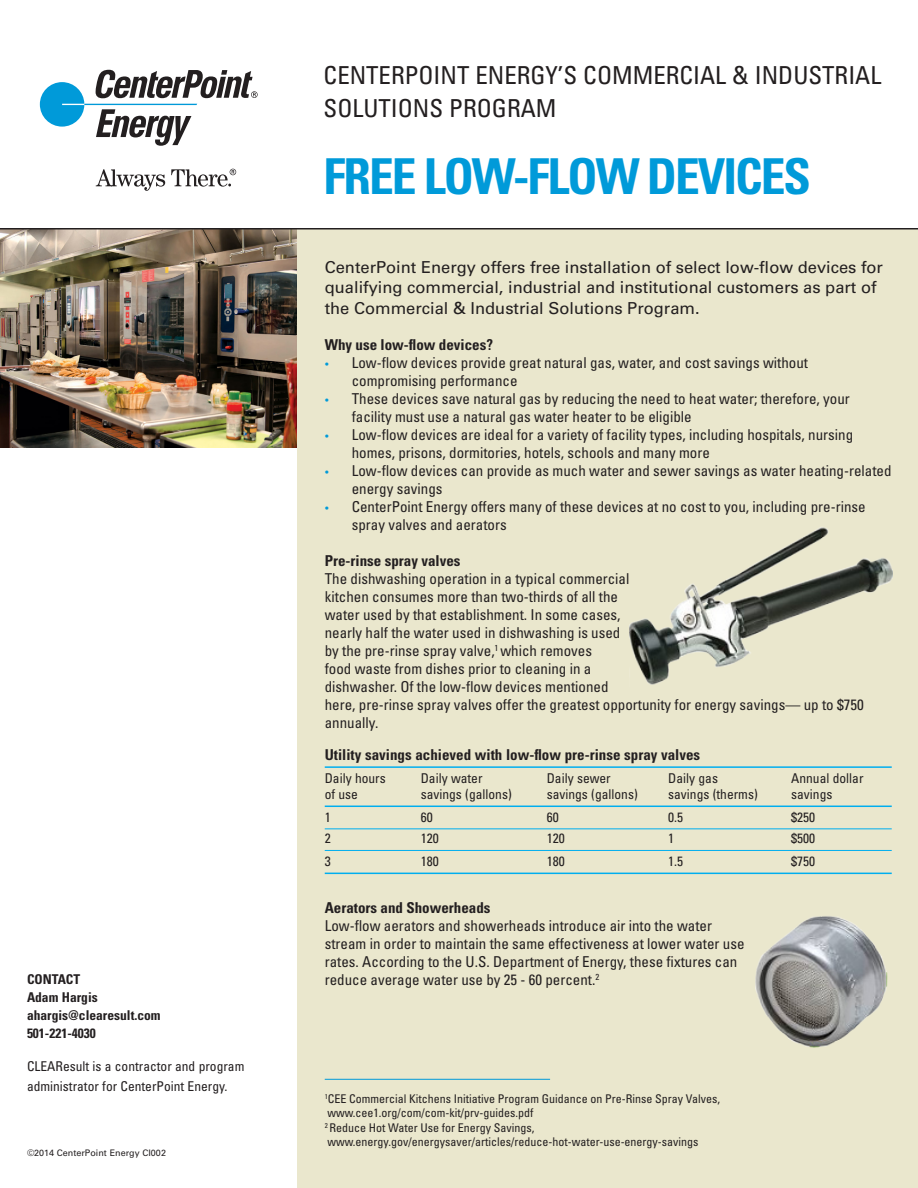
<style>
.page{position:relative;width:918px;height:1188px;background:#fff}
.page>*{position:absolute;margin:0;border:0;box-sizing:border-box;transform-origin:0 0}
.Header_main_caps{font:700 condensed 49.5px "Univers LT Std";letter-spacing:-.04em;color:#009ad9}
.Agreement_bulleted_b{font:condensed 24.75px/33px "Univers LT Std";color:#231f20}
.t1{font:16.5px/19.8px "Univers";color:#231f20}
.t2{font:condensed 15px/18px "Univers LT Std";color:#231f20}
.t3{font:700 condensed 15px "Univers LT Std";color:#231f20}
.Sidebar_body_copy{font:condensed 13.5px/19.5px "Univers LT Std";color:#231f20}
.t4{font:700 condensed 13.5px "Univers LT Std";color:#231f20}
.t5{font:condensed 12px/14.4px "Univers LT Std";color:#231f20}
.t6{font:9px "Univers";color:#231f20}
.s1{font-family:"Myriad Pro";font-stretch:normal;color:#009ad9}
</style>
<div class="page">
<div style="left:297px;top:230px;width:621px;height:958px;background:#eae7cd"></div>
<hr style="left:325px;top:766px;width:567px;height:2px;background:#00aeef">
<hr style="left:325px;top:806px;width:567px;height:1px;background:#00aeef">
<hr style="left:325px;top:828px;width:567px;height:1px;background:#00aeef">
<hr style="left:325px;top:850px;width:567px;height:1px;background:#00aeef">
<hr style="left:325px;top:873px;width:567px;height:1px;background:#00aeef">
<img style="left:0;top:230px;width:297px;height:218px">
<hr style="left:325px;top:1079px;width:225px;height:1px;background:#009ad9">
<hr style="left:0;top:228px;width:918px;height:2px;background:#231f20">
<svg style="left:96px;top:169px;width:69px;height:22px"></svg>
<div style="left:40px;top:82px;width:44px;height:45px;background:#009ad9;border-radius:22px"></div>
<svg style="left:84px;top:104px;width:113px;height:42px"></svg>
<svg style="left:96px;top:70px;width:162px;height:28px"></svg>
<svg style="left:171px;top:169px;width:65px;height:18px"></svg>
<img style="left:630px;top:527px;width:262px;height:158px">
<img style="left:755px;top:916px;width:133px;height:132px">
<p class="t4" style="left:27px;top:971px;width:55px">CONTACT</p>
<p class="t4" style="left:27px;top:989px;width:72px">Adam Hargis</p>
<p class="t4" style="left:27px;top:1007px;width:135px">ahargis@clearesult.com</p>
<p class="t4" style="left:27px;top:1025px;width:70px">501-221-4030</p>
<p class="Sidebar_body_copy" style="left:27px;top:1056px;width:219px">CLEAResult is a contractor and program administrator for CenterPoint Energy.</p>
<p class="t6" style="left:27px;top:1148px;width:141px">©2014 CenterPoint Energy CI002</p>
<p class="Agreement_bulleted_b" style="left:324px;top:58px;width:559px">CENTERPOINT ENERGY’S COMMERCIAL &amp; INDUSTRIAL<br>SOLUTIONS PROGRAM</p>
<p class="Header_main_caps" style="left:324px;top:146px;width:489px">FREE LOW-FLOW DEVICES</p>
<p class="t1" style="left:325px;top:257px;width:560px">CenterPoint Energy offers free installation of select low-flow devices for qualifying commercial, industrial and institutional customers as part of</p>
<p class="t1" style="left:325px;top:298px;width:376px">the Commercial &amp; Industrial Solutions Program.</p>
<p class="t3" style="left:325px;top:336px;width:170px">Why use low-flow devices?</p>
<p class="t2" style="left:352px;top:354px;width:458px;text-indent:-27px"><span class="s1">•</span> Low-flow devices provide great natural gas, water, and cost savings without compromising performance</p>
<p class="t2" style="left:352px;top:390px;width:500px;text-indent:-27px"><span class="s1">•</span> These devices save natural gas by reducing the need to heat water; therefore, your facility must use a natural gas water heater to be eligible</p>
<p class="t2" style="left:352px;top:426px;width:503px;text-indent:-27px"><span class="s1">•</span> Low-flow devices are ideal for a variety of facility types, including hospitals, nursing homes, prisons, dormitories, hotels, schools and many more</p>
<p class="t2" style="left:352px;top:462px;width:541px;text-indent:-27px"><span class="s1">•</span> Low-flow devices can provide as much water and sewer savings as water heating-related energy savings</p>
<p class="t2" style="left:352px;top:498px;width:516px;text-indent:-27px"><span class="s1">•</span> CenterPoint Energy offers many of these devices at no cost to you, including pre-rinse spray valves and aerators</p>
<p class="t3" style="left:325px;top:552px;width:137px">Pre-rinse spray valves</p>
<p class="t2" style="left:325px;top:570px;width:540px">The dishwashing operation in a typical commercial<br>kitchen consumes more than two-thirds of all the<br>water used by that establishment. In some cases,<br>nearly half the water used in dishwashing is used<br>by the pre-rinse spray valve,<sup>1</sup> which removes<br>food waste from dishes prior to cleaning in a<br>dishwasher. Of the low-flow devices mentioned<br>here, pre-rinse spray valves offer the greatest opportunity for energy savings— up to $750 annually.</p>
<p class="t3" style="left:325px;top:745px;width:377px">Utility savings achieved with low-flow pre-rinse spray valves</p>
<p class="Sidebar_body_copy" style="left:325px;top:768px;width:63px">Daily hours</p>
<p class="Sidebar_body_copy" style="left:421px;top:768px;width:63px">Daily water</p>
<p class="Sidebar_body_copy" style="left:547px;top:768px;width:66px">Daily sewer</p>
<p class="Sidebar_body_copy" style="left:668px;top:768px;width:51px">Daily gas</p>
<p class="Sidebar_body_copy" style="left:791px;top:768px;width:74px">Annual dollar</p>
<p class="Sidebar_body_copy" style="left:325px;top:784px;width:35px">of use</p>
<p class="Sidebar_body_copy" style="left:421px;top:784px;width:93px">savings (gallons)</p>
<p class="Sidebar_body_copy" style="left:547px;top:784px;width:93px">savings (gallons)</p>
<p class="Sidebar_body_copy" style="left:668px;top:784px;width:91px">savings (therms)</p>
<p class="Sidebar_body_copy" style="left:791px;top:784px;width:43px">savings</p>
<p class="Sidebar_body_copy" style="left:325px;top:807px;width:7px">1</p>
<p class="Sidebar_body_copy" style="left:421px;top:807px;width:13px">60</p>
<p class="Sidebar_body_copy" style="left:547px;top:807px;width:13px">60</p>
<p class="Sidebar_body_copy" style="left:668px;top:807px;width:16px">0.5</p>
<p class="Sidebar_body_copy" style="left:791px;top:807px;width:25px">$250</p>
<p class="Sidebar_body_copy" style="left:325px;top:829px;width:7px">2</p>
<p class="Sidebar_body_copy" style="left:421px;top:829px;width:19px">120</p>
<p class="Sidebar_body_copy" style="left:547px;top:829px;width:19px">120</p>
<p class="Sidebar_body_copy" style="left:668px;top:829px;width:7px">1</p>
<p class="Sidebar_body_copy" style="left:791px;top:829px;width:25px">$500</p>
<p class="Sidebar_body_copy" style="left:325px;top:851px;width:7px">3</p>
<p class="Sidebar_body_copy" style="left:421px;top:851px;width:19px">180</p>
<p class="Sidebar_body_copy" style="left:547px;top:851px;width:19px">180</p>
<p class="Sidebar_body_copy" style="left:668px;top:851px;width:16px">1.5</p>
<p class="Sidebar_body_copy" style="left:791px;top:851px;width:25px">$750</p>
<p class="t3" style="left:325px;top:898px;width:167px">Aerators and Showerheads</p>
<p class="t2" style="left:325px;top:916px;width:421px">Low-flow aerators and showerheads introduce air into the water stream in order to maintain the same effectiveness at lower water use rates. According to the U.S. Department of Energy, these fixtures can reduce average water use by 25 - 60 percent.<sup>2</sup></p>
<p class="t5" style="left:325px;top:1091px;width:397px"><sup>1</sup>CEE Commercial Kitchens Initiative Program Guidance on Pre-Rinse Spray Valves, www.cee1.org/com/com-kit/prv-guides.pdf</p>
<p class="t5" style="left:325px;top:1120px;width:375px"><sup>2</sup> Reduce Hot Water Use for Energy Savings, www.energy.gov/energysaver/articles/reduce-hot-water-use-energy-savings</p>
</div>
